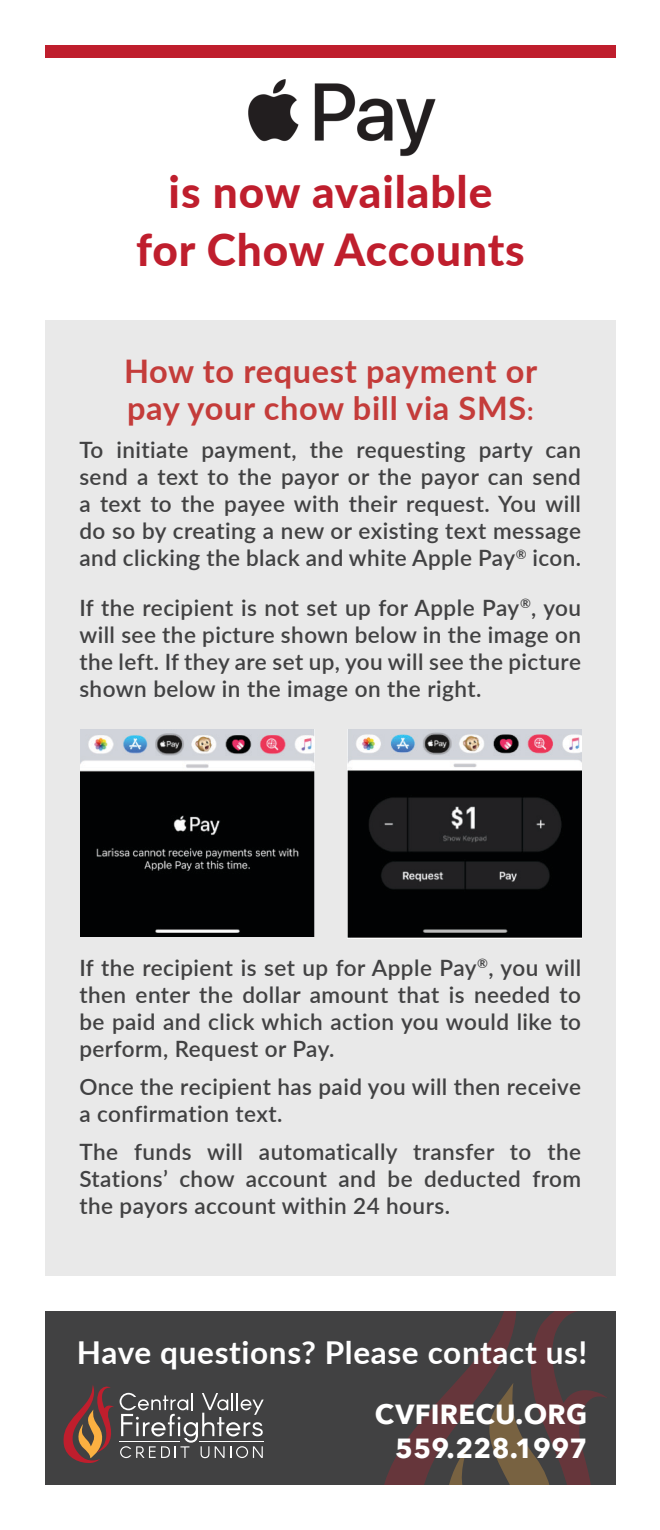
<style>
.page{position:relative;width:660px;height:1530px;background:#fff}
.page>*{position:absolute;margin:0;border:0;box-sizing:border-box;transform-origin:0 0}
.Paragraph_Style_1{font:800 44.25px "Lato";letter-spacing:.02em;color:#bf1e2d}
.Paragraph_Style_1-2{font:700 32.5px/37.5px "Lato";letter-spacing:.02em;color:#c43c3a}
.Paragraph_Style_1-3{font:700 31.5px "Lato";letter-spacing:.02em;color:#fff}
.t1{font:700 27.5px/33.2px "Avenir Next";letter-spacing:.01em;color:#fff;text-align:right}
.Paragraph_Style_1-4{font:600 22.5px/27px "Lato";letter-spacing:.02em;color:#414142;text-align:justify}
.s1{font-size:25px}
</style>
<div class="page">
<div style="left:45px;top:320px;width:570px;height:956px;background:#e9e9e9"></div>
<img style="left:248px;top:79px;width:188px;height:78px">
<div style="left:45px;top:1311px;width:570px;height:174px;background:#414142"></div>
<svg style="left:384px;top:1311px;width:223px;height:174px"></svg>
<hr style="left:200px;top:1442px;width:64px;height:1px;background:#fff">
<svg style="left:63px;top:1385px;width:200px;height:78px"></svg>
<div style="left:45px;top:46px;width:570px;height:12px;background:#bf1e2d"></div>
<img style="left:347px;top:729px;width:234px;height:209px">
<img style="left:80px;top:729px;width:234px;height:207px">
<p class="Paragraph_Style_1" style="left:168px;top:159px;width:325px">is now available</p>
<p class="Paragraph_Style_1" style="left:136px;top:217px;width:390px">for Chow Accounts</p>
<p class="Paragraph_Style_1-2" style="left:124px;top:351px;width:414px">How to request payment or pay your chow bill via SMS<span class="s1">:</span></p>
<p class="Paragraph_Style_1-4" style="left:79px;top:436px;width:503px">To initiate payment, the requesting party can send a text to the payor or the payor can send a text to the payee with their request. You will do so by creating a new or existing text message and clicking the black and white Apple Pay<sup>®</sup> icon.</p>
<p class="Paragraph_Style_1-4" style="left:79px;top:593px;width:503px">If the recipient is not set up for Apple Pay<sup>®</sup>, you will see the picture shown below in the image on the left. If they are set up, you will see the picture shown below in the image on the right.</p>
<p class="Paragraph_Style_1-4" style="left:79px;top:953px;width:503px">If the recipient is set up for Apple Pay<sup>®</sup>, you will then enter the dollar amount that is needed to be paid and click which action you would like to perform, Request or Pay.</p>
<p class="Paragraph_Style_1-4" style="left:79px;top:1072px;width:503px">Once the recipient has paid you will then receive a confirmation text.</p>
<p class="Paragraph_Style_1-4" style="left:79px;top:1137px;width:503px">The funds will automatically transfer to the Stations’ chow account and be deducted from the payors account within 24 hours.</p>
<p class="Paragraph_Style_1-3" style="left:77px;top:1329px;width:512px">Have questions? Please contact us!</p>
<p class="t1" style="left:375px;top:1398px;width:214px">CVFIRECU.ORG<br>559.228.1997</p>
</div>
